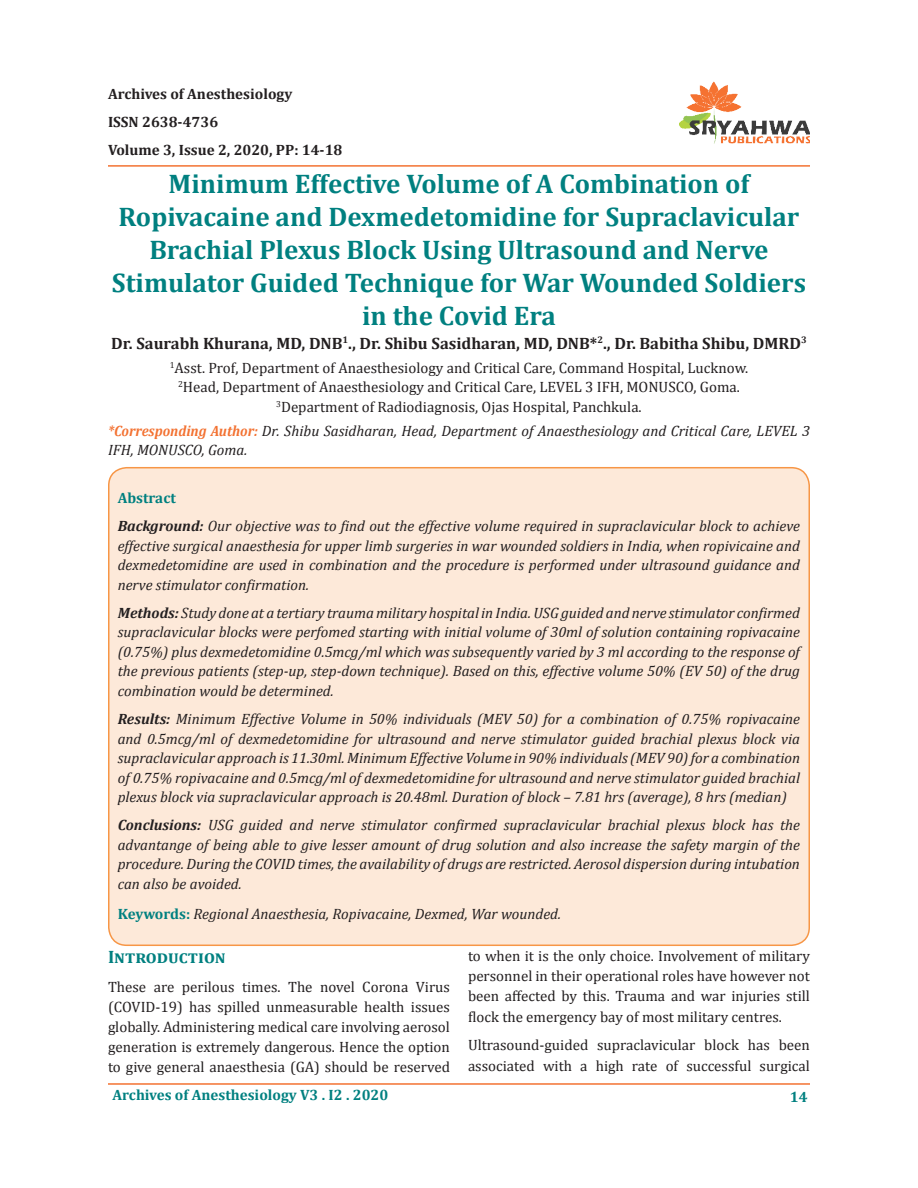
<style>
.page{position:relative;width:918px;height:1188px;background:#fff}
.page>*{position:absolute;margin:0;border:0;box-sizing:border-box;transform-origin:0 0}
.t1{font:700 27px/33px "Cambria";color:#008080;text-align:center}
.t2{font:700 18px "Cambria";color:#008080}
.t3{font:700 16.5px "Cambria";color:#231f20}
.t4{font:italic 15px/19.5px "Cambria";color:#231f20;text-align:justify}
.t5{font:15px/20.1px "Cambria";color:#231f20;text-align:justify}
.t6{font:700 15px "Cambria";color:#231f20}
.t7{font:700 15px "Cambria";color:#008080}
.s1{font-weight:700;color:#f37131}
.s2{font-weight:700;color:#f37232}
.s3{font-weight:700}
.s4{font-weight:700;font-style:normal;color:#008080}
</style>
<div class="page">
<hr style="left:108px;top:1083px;width:702px;height:2px;background:#f37232">
<hr style="left:108px;top:165px;width:702px;height:2px;background:#f37232">
<img style="left:680px;top:81px;width:130px;height:62px">
<div style="left:109px;top:468px;width:700px;height:477px;background:#fde9d9;border-radius:18px"></div>
<div style="left:108px;top:467px;width:702px;height:479px;border:2px solid #f79646;border-radius:18px"></div>
<p class="t6" style="left:108px;top:83px;width:186px">Archives of Anesthesiology</p>
<p class="t6" style="left:108px;top:112px;width:112px">ISSN 2638-4736</p>
<p class="t6" style="left:108px;top:140px;width:236px">Volume 3, Issue 2, 2020, PP: 14-18</p>
<p class="t1" style="left:112px;top:167px;width:696px">Minimum Effective Volume of A Combination of Ropivacaine and Dexmedetomidine for Supraclavicular Brachial Plexus Block Using Ultrasound and Nerve Stimulator Guided Technique for War Wounded Soldiers in the Covid Era</p>
<p class="t3" style="left:111px;top:332px;width:697px">Dr. Saurabh Khurana, MD, DNB<sup>1</sup>., Dr. Shibu Sasidharan, MD, DNB*<sup>2</sup>., Dr. Babitha Shibu, DMRD<sup>3</sup></p>
<p class="t5" style="left:170px;top:358px;width:580px"><sup>1</sup>Asst. Prof, Department of Anaesthesiology and Critical Care, Command Hospital, Lucknow.</p>
<p class="t5" style="left:178px;top:377px;width:563px"><sup>2</sup>Head, Department of Anaesthesiology and Critical Care, LEVEL 3 IFH, MONUSCO, Goma.</p>
<p class="t5" style="left:276px;top:397px;width:367px"><sup>3</sup>Department of Radiodiagnosis, Ojas Hospital, Panchkula.</p>
<p class="t4" style="left:108px;top:420px;width:703px"><span class="s1">*</span><span class="s2">Corresponding Author:</span> Dr. Shibu Sasidharan, Head, Department of Anaesthesiology and Critical Care, LEVEL 3<br>IFH, MONUSCO, Goma.</p>
<p class="t7" style="left:118px;top:487px;width:60px">Abstract</p>
<p class="t4" style="left:118px;top:516px;width:684px"><span class="s3">Background:</span> Our objective was to find out the effective volume required in supraclavicular block to achieve effective surgical anaesthesia for upper limb surgeries in war wounded soldiers in India, when ropivicaine and dexmedetomidine are used in combination and the procedure is performed under ultrasound guidance and nerve stimulator confirmation.</p>
<p class="t4" style="left:118px;top:602px;width:684px"><span class="s3">Methods:</span> Study done at a tertiary trauma military hospital in India. USG guided and nerve stimulator confirmed supraclavicular blocks were perfomed starting with initial volume of 30ml of solution containing ropivacaine (0.75%) plus dexmedetomidine 0.5mcg/ml which was subsequently varied by 3 ml according to the response of the previous patients (step-up, step-down technique). Based on this, effective volume 50% (EV 50) of the drug combination would be determined.</p>
<p class="t4" style="left:118px;top:709px;width:684px"><span class="s3">Results:</span> Minimum Effective Volume in 50% individuals (MEV 50) for a combination of 0.75% ropivacaine and 0.5mcg/ml of dexmedetomidine for ultrasound and nerve stimulator guided brachial plexus block via supraclavicular approach is 11.30ml. Minimum Effective Volume in 90% individuals (MEV 90) for a combination of 0.75% ropivacaine and 0.5mcg/ml of dexmedetomidine for ultrasound and nerve stimulator guided brachial plexus block via supraclavicular approach is 20.48ml. Duration of block – 7.81 hrs (average), 8 hrs (median)</p>
<p class="t4" style="left:118px;top:815px;width:684px"><span class="s3">Conclusions:</span> USG guided and nerve stimulator confirmed supraclavicular brachial plexus block has the advantange of being able to give lesser amount of drug solution and also increase the safety margin of the procedure. During the COVID times, the availability of drugs are restricted. Aerosol dispersion during intubation can also be avoided.</p>
<p class="t4" style="left:118px;top:903px;width:445px"><span class="s4">Keywords:</span> Regional Anaesthesia, Ropivacaine, Dexmed, War wounded.</p>
<p class="t2" style="left:108px;top:944px;width:119px">Introduction</p>
<p class="t5" style="left:108px;top:977px;width:343px">These are perilous times. The novel Corona Virus (COVID-19) has spilled unmeasurable health issues globally. Administering medical care involving aerosol generation is extremely dangerous. Hence the option to give general anaesthesia (GA) should be reserved</p>
<p class="t5" style="left:468px;top:946px;width:343px">to when it is the only choice. Involvement of military personnel in their operational roles have however not been affected by this. Trauma and war injuries still flock the emergency bay of most military centres.</p>
<p class="t5" style="left:468px;top:1035px;width:343px">Ultrasound-guided supraclavicular block has been associated with a high rate of successful surgical</p>
<p class="t7" style="left:112px;top:1085px;width:277px">Archives of Anesthesiology V3 . I2 . 2020</p>
<p class="t7" style="left:790px;top:1086px;width:19px">14</p>
</div>
